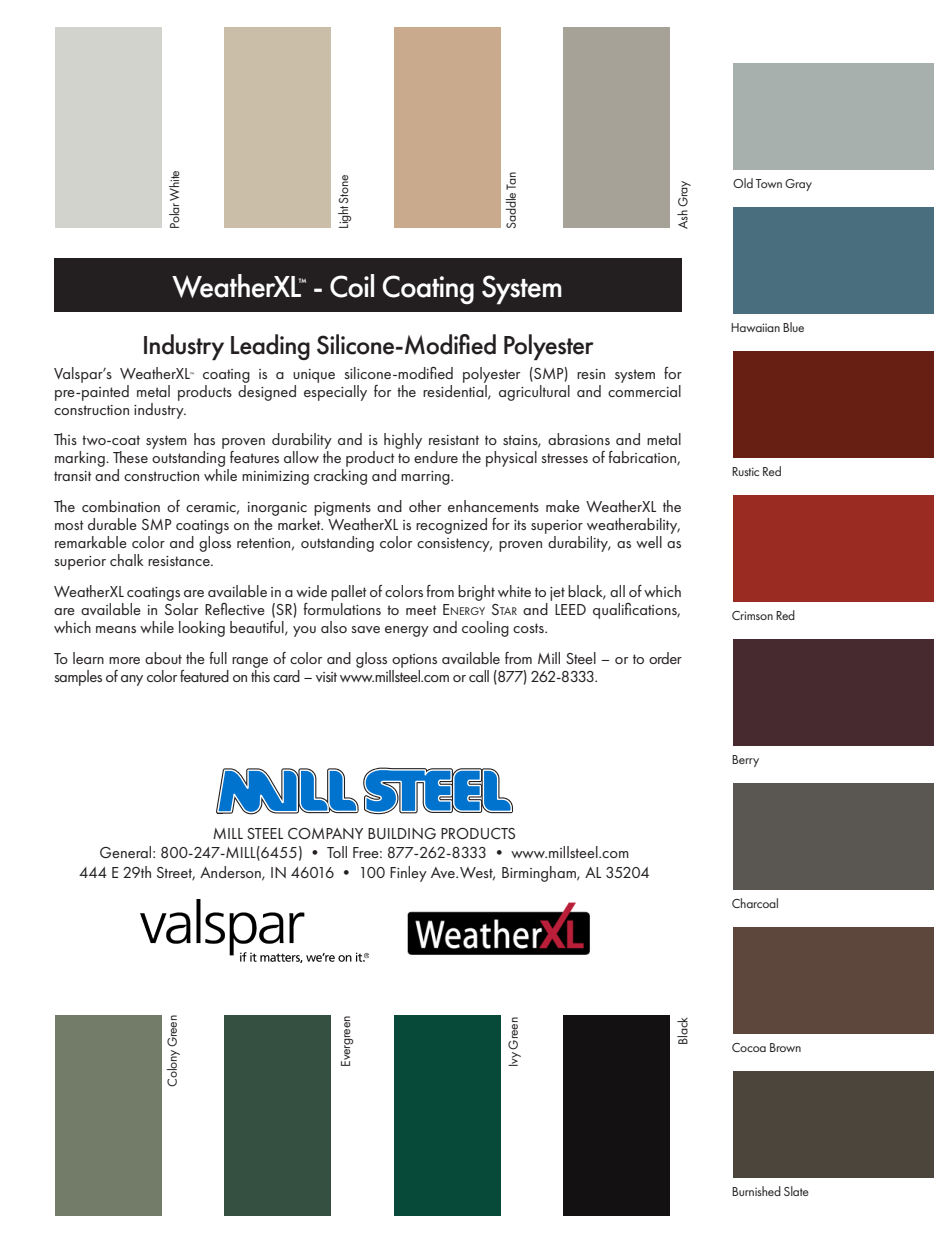
<style>
.page{position:relative;width:945px;height:1242px;background:#fff}
.page>*{position:absolute;margin:0;border:0;box-sizing:border-box;transform-origin:0 0}
.Cover_Headline{font:500 31.5px "Futura PT";letter-spacing:-.03em;color:#fff}
.Body_Headline{font:500 27px "Futura PT";letter-spacing:-.025em;color:#231f20}
.Body_Copy{font:16.5px/18px "Futura PT";letter-spacing:-.01em;color:#231f20;text-align:justify}
.Body_Headline-2{font:16.5px/18px "Futura PT";color:#231f20;text-align:justify}
.Body_Text_on_White{font:16.5px "Futura PT";color:#231f20}
.Body_Copy-2{font:16.5px/18px "Futura PT";letter-spacing:-.03em;color:#231f20}
.t1{font:13.5px "Futura PT";letter-spacing:-.02em;color:#231f20}
.Cover_Headline-2{font:500 10.95px "Futura PT";color:#fff}
.Body_Headline-3{font:5.7px "Futura PT";color:#231f20}
.s1{font-style:inherit}
.s2{font-size:11.55px}
</style>
<div class="page">
<svg style="left:216px;top:768px;width:297px;height:46px"></svg>
<img style="left:141px;top:900px;width:228px;height:63px">
<img style="left:407px;top:902px;width:183px;height:53px">
<div style="left:733px;top:352px;width:201px;height:106px;background:#671e13"></div>
<div style="left:733px;top:208px;width:201px;height:106px;background:#496e7d"></div>
<div style="left:733px;top:496px;width:201px;height:106px;background:#9a2b22"></div>
<div style="left:733px;top:640px;width:201px;height:106px;background:#462a2f"></div>
<div style="left:733px;top:64px;width:201px;height:106px;background:#a7b0ad"></div>
<div style="left:733px;top:784px;width:201px;height:106px;background:#5a5651"></div>
<div style="left:733px;top:928px;width:201px;height:106px;background:#5d463b"></div>
<div style="left:224px;top:27px;width:107px;height:201px;background:#cabea9"></div>
<div style="left:55px;top:27px;width:106px;height:201px;background:#d2d3cd"></div>
<div style="left:394px;top:27px;width:106px;height:201px;background:#caaa8d"></div>
<div style="left:563px;top:27px;width:107px;height:201px;background:#a6a298"></div>
<div style="left:733px;top:1072px;width:201px;height:106px;background:#4b453b"></div>
<div style="left:224px;top:1015px;width:107px;height:201px;background:#354f40"></div>
<div style="left:55px;top:1015px;width:106px;height:201px;background:#727c69"></div>
<div style="left:394px;top:1015px;width:106px;height:201px;background:#084a39"></div>
<div style="left:563px;top:1015px;width:107px;height:201px;background:#131112"></div>
<div style="left:54px;top:258px;width:628px;height:54px;background:#231f20"></div>
<p class="t1" style="left:167px;top:229px;width:60px;rotate:-90deg">Polar White</p>
<p class="t1" style="left:336px;top:229px;width:56px;rotate:-90deg">Light Stone</p>
<p class="t1" style="left:503px;top:229px;width:59px;rotate:-90deg">Saddle Tan</p>
<p class="t1" style="left:675px;top:229px;width:50px;rotate:-90deg">Ash Gray</p>
<p class="t1" style="left:733px;top:176px;width:80px">Old Town Gray</p>
<p class="Cover_Headline" style="left:173px;top:267px;width:392px">WeatherXL - Coil Coating System</p>
<p class="Cover_Headline-2" style="left:299px;top:275px;width:9px">™</p>
<p class="Body_Headline" style="left:142px;top:329px;width:453px">Industry Leading Silicone-Modified Polyester</p>
<p class="Body_Headline-2" style="left:54px;top:364px;width:138px">Valspar’s WeatherXL</p>
<p class="Body_Headline-3" style="left:190px;top:371px;width:6px">™</p>
<p class="Body_Headline-2" style="left:54px;top:364px;width:629px;text-indent:148px">coating is a unique silicone-modified polyester (SMP) resin system for pre-painted metal products designed especially for the residential, agricultural and commercial construction industry.</p>
<p class="Body_Headline-2" style="left:54px;top:431px;width:629px">This two-coat system has proven durability and is highly resistant to stains, abrasions and metal marking. These outstanding features allow the product to endure the physical stresses of fabrication, transit and construction while minimizing cracking and marring.</p>
<p class="Body_Copy" style="left:54px;top:498px;width:629px">The combination of ceramic, inorganic pigments and other enhancements make WeatherXL the most durable SMP coatings on the market. WeatherXL is recognized for its superior weatherability, remarkable color and gloss retention, outstanding color consistency, proven durability, as well as superior chalk resistance.</p>
<p class="Body_Copy" style="left:54px;top:582px;width:629px">WeatherXL coatings are available in a wide pallet of colors from bright white to jet black, all of which are available in Solar Reflective (SR) formulations to meet <span class="s1">E</span><span class="s2">NERGY</span> <span class="s1">S</span><span class="s2">TAR</span> and LEED qualifications, which means while looking beautiful, you also save energy and cooling costs.</p>
<p class="Body_Copy-2" style="left:54px;top:649px;width:629px">To learn more about the full range of color and gloss options available from Mill Steel – or to order samples of any color featured on this card – visit www.millsteel.com or call (877) 262-8333.</p>
<p class="Body_Text_on_White" style="left:213px;top:824px;width:305px">MILL STEEL COMPANY BUILDING PRODUCTS</p>
<p class="Body_Text_on_White" style="left:100px;top:843px;width:531px">General: 800-247-MILL(6455) • Toll Free: 877-262-8333 • www.millsteel.com</p>
<p class="Body_Text_on_White" style="left:79px;top:863px;width:572px">444 E 29th Street, Anderson, IN 46016 • 100 Finley Ave.West, Birmingham, AL 35204</p>
<p class="t1" style="left:164px;top:1087px;width:73px;rotate:-90deg">Colony Green</p>
<p class="t1" style="left:338px;top:1067px;width:52px;rotate:-90deg">Evergreen</p>
<p class="t1" style="left:505px;top:1067px;width:52px;rotate:-90deg">Ivy Green</p>
<p class="t1" style="left:675px;top:1045px;width:29px;rotate:-90deg">Black</p>
<p class="t1" style="left:731px;top:320px;width:75px">Hawaiian Blue</p>
<p class="t1" style="left:732px;top:464px;width:52px">Rustic Red</p>
<p class="t1" style="left:732px;top:608px;width:65px">Crimson Red</p>
<p class="t1" style="left:732px;top:752px;width:29px">Berry</p>
<p class="t1" style="left:732px;top:896px;width:49px">Charcoal</p>
<p class="t1" style="left:732px;top:1040px;width:71px">Cocoa Brown</p>
<p class="t1" style="left:732px;top:1184px;width:79px">Burnished Slate</p>
</div>
